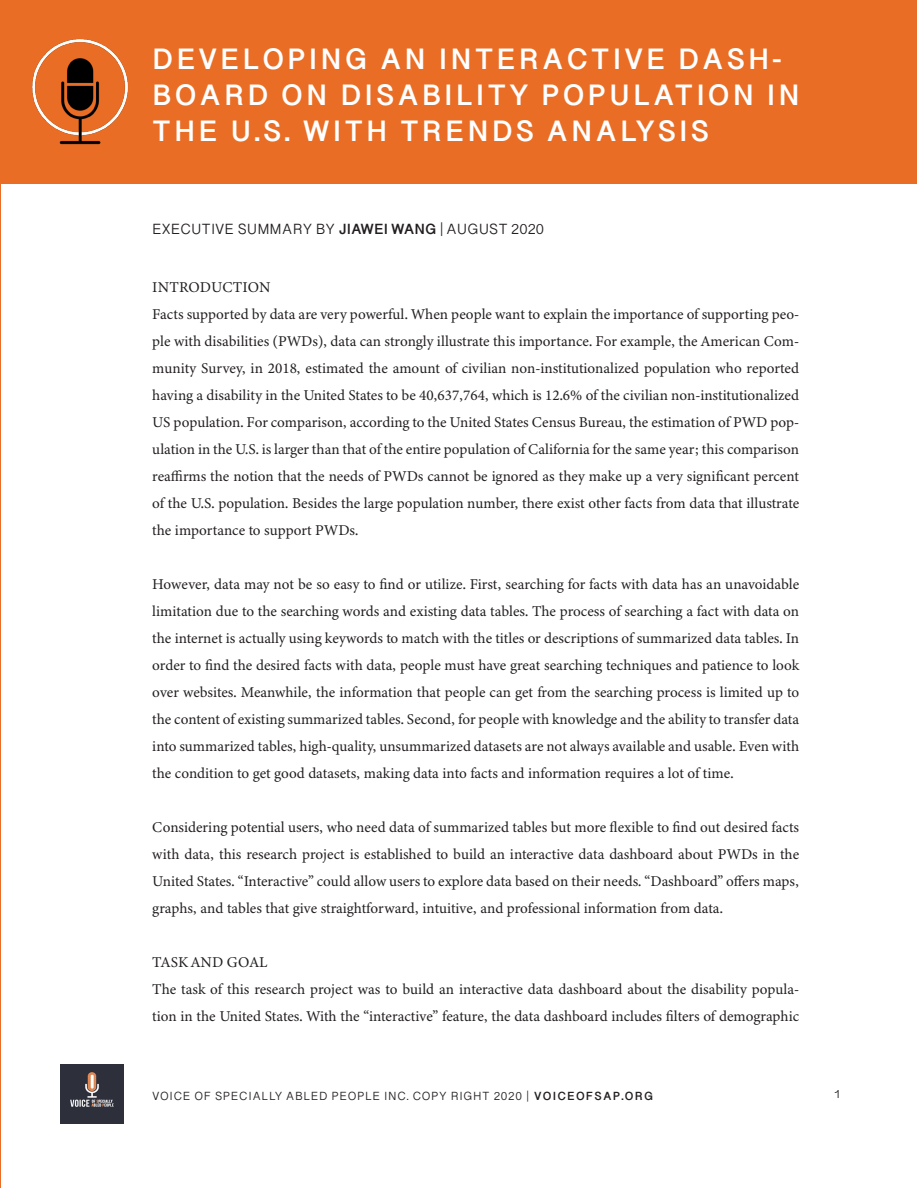
<style>
.page{position:relative;width:918px;height:1188px;background:#fff}
.page>*{position:absolute;margin:0;border:0;box-sizing:border-box;transform-origin:0 0}
.t1{font:700 30px/36px "Malayalam Sangam MN";letter-spacing:.1em;color:#fff}
.t2{font:15px/27px "Minion Variable Concept";color:#231f20;text-align:justify}
.t3{font:15px "Malayalam Sangam MN";color:#231f20}
.t4{font:12px "Malayalam Sangam MN";letter-spacing:.05em;color:#231f20}
.s1{font-weight:700}
</style>
<div class="page">
<hr style="left:0;top:0;width:1px;height:1188px;background:#e96d24">
<div style="left:1px;top:0;width:916px;height:184px;background:#e96d24"></div>
<img style="left:61px;top:1064px;width:63px;height:60px">
<img style="left:32px;top:39px;width:96px;height:106px">
<p class="t1" style="left:152px;top:46px;width:649px">DEVELOPING AN INTERACTIVE DASH-<br>BOARD ON DISABILITY POPULATION IN<br>THE U.S. WITH TRENDS ANALYSIS</p>
<p class="t3" style="left:152px;top:222px;width:393px">EXECUTIVE SUMMARY BY <span class="s1">JIAWEI WANG</span> | AUGUST 2020</p>
<p class="t2" style="left:152px;top:274px;width:120px">INTRODUCTION</p>
<p class="t2" style="left:152px;top:301px;width:648px">Facts supported by data are very powerful. When people want to explain the importance of supporting peo&shy;ple with disabilities (PWDs), data can strongly illustrate this importance. For example, the American Com&shy;munity Survey, in 2018, estimated the amount of civilian non-institutionalized population who reported having a disability in the United States to be 40,637,764, which is 12.6% of the civilian non-institutionalized US population. For comparison, according to the United States Census Bureau, the estimation of PWD pop&shy;ulation in the U.S. is larger than that of the entire population of California for the same year; this comparison reaffirms the notion that the needs of PWDs cannot be ignored as they make up a very significant percent of the U.S. population. Besides the large population number, there exist other facts from data that illustrate the importance to support PWDs.</p>
<p class="t2" style="left:152px;top:571px;width:648px">However, data may not be so easy to find or utilize. First, searching for facts with data has an unavoidable limitation due to the searching words and existing data tables. The process of searching a fact with data on the internet is actually using keywords to match with the titles or descriptions of summarized data tables. In order to find the desired facts with data, people must have great searching techniques and patience to look over websites. Meanwhile, the information that people can get from the searching process is limited up to the content of existing summarized tables. Second, for people with knowledge and the ability to transfer data into summarized tables, high-quality, unsummarized datasets are not always available and usable. Even with the condition to get good datasets, making data into facts and information requires a lot of time.</p>
<p class="t2" style="left:152px;top:814px;width:648px">Considering potential users, who need data of summarized tables but more flexible to find out desired facts with data, this research project is established to build an interactive data dashboard about PWDs in the United States. “Interactive” could allow users to explore data based on their needs. “Dashboard” offers maps, graphs, and tables that give straightforward, intuitive, and professional information from data.</p>
<p class="t2" style="left:152px;top:949px;width:117px">TASK AND GOAL</p>
<p class="t2" style="left:152px;top:976px;width:648px">The task of this research project was to build an interactive data dashboard about the disability popula&shy;tion in the United States. With the “interactive” feature, the data dashboard includes filters of demographic</p>
<p class="t4" style="left:152px;top:1090px;width:502px">VOICE OF SPECIALLY ABLED PEOPLE INC. COPY RIGHT 2020 | <span class="s1">VOICEOFSAP.ORG</span></p>
<p class="t4" style="left:834px;top:1089px;width:8px">1</p>
</div>
